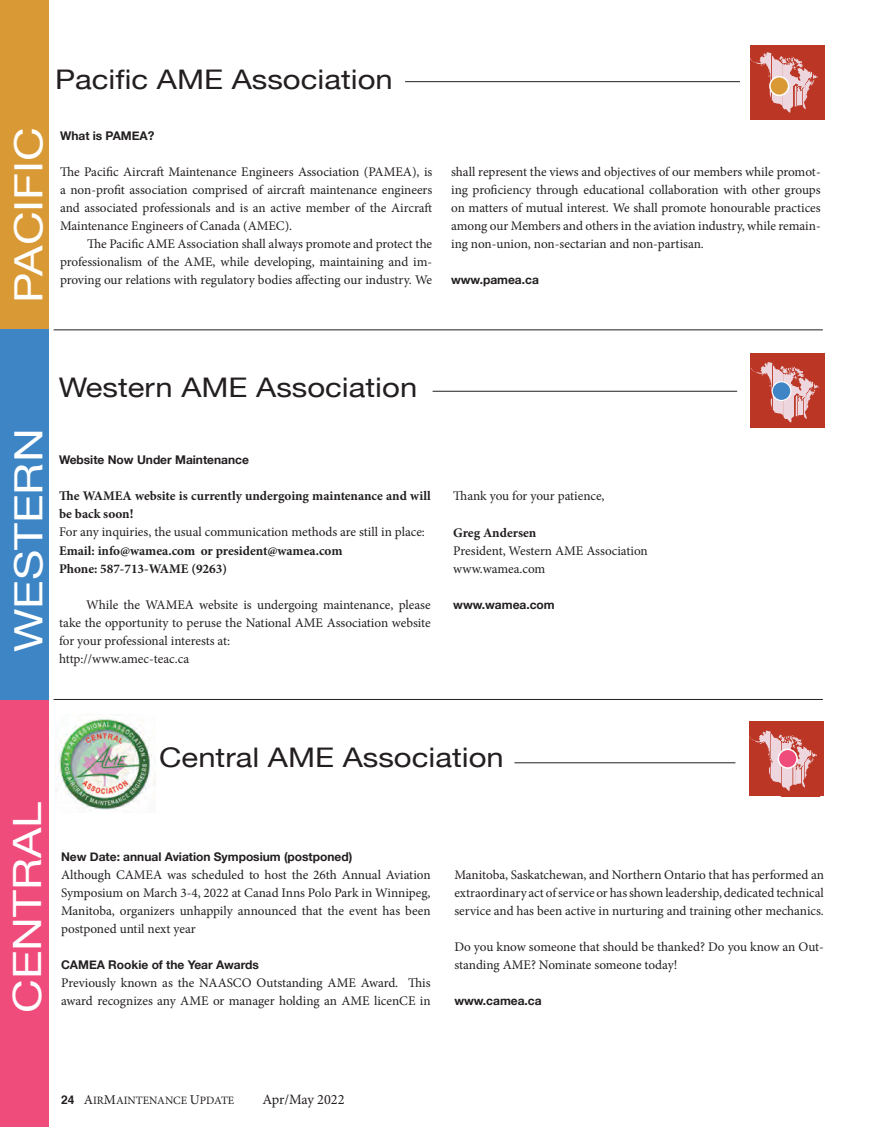
<style>
.page{position:relative;width:878px;height:1127px;background:#fff}
.page>*{position:absolute;margin:0;border:0;box-sizing:border-box;transform-origin:0 0}
.t1{font:39px "Helvetica Neue";color:#fff;scale:1.2 1}
.t2{font:27px "Helvetica Neue";color:#231f20;scale:1.15 1}
.t3{font:14.25px "Minion Pro";letter-spacing:-.01em;color:#231f20}
.AME_-_body_no_indent{font:13.2px/18px "Minion Pro";color:#231f20;text-align:justify}
.AME_-_body_indent{font:13.2px/18px "Minion Pro";color:#231f20;text-align:justify}
.AME_-_body_no_indent-2{font:700 13.2px/18px "Minion Pro";color:#231f20}
.AME_website{font:700 12px "Helvetica Neue";color:#231f20}
.AME_-_body_no_indent-3{font:700 12px "Helvetica Neue";color:#231f20}
.t4{font:11.25px "Minion Pro";color:#231f20}
.s1{font-family:"Helvetica";font-weight:700;font-size:12px}
.s2{font-size:13.5px}
</style>
<div class="page">
<div style="left:0;top:0;width:49px;height:329px;background:#d99a36"></div>
<div style="left:0;top:329px;width:49px;height:370px;background:#3e85c5"></div>
<div style="left:0;top:699px;width:49px;height:427px;background:#f04c7b"></div>
<hr style="left:514px;top:762px;width:221px;height:1px;background:#231f20">
<img style="left:55px;top:714px;width:100px;height:97px">
<svg style="left:749px;top:721px;width:73px;height:74px;background:#c86055"></svg>
<div style="left:778px;top:749px;width:19px;height:18px;background:#f04c7b;border-radius:50%"></div>
<div style="left:777px;top:748px;width:20px;height:20px;border:2px solid #fff;border-radius:50%"></div>
<hr style="left:405px;top:81px;width:335px;height:1px;background:#231f20">
<svg style="left:750px;top:45px;width:73px;height:74px;background:#c85f54"></svg>
<div style="left:770px;top:77px;width:18px;height:18px;background:#d99a36;border-radius:50%"></div>
<div style="left:769px;top:76px;width:20px;height:20px;border:2px solid #fff;border-radius:50%"></div>
<hr style="left:432px;top:391px;width:305px;height:1px;background:#231f20">
<svg style="left:750px;top:353px;width:74px;height:74px;background:#c85e53"></svg>
<div style="left:772px;top:381px;width:18px;height:19px;background:#3e85c5;border-radius:50%"></div>
<div style="left:771px;top:381px;width:20px;height:20px;border:1px solid #fff;border-radius:50%"></div>
<hr style="left:54px;top:699px;width:768px;height:1px;background:#231f20">
<hr style="left:54px;top:329px;width:768px;height:1px;background:#231f20">
<p class="t2" style="left:55px;top:60px;width:295px">Pacific AME Association</p>
<p class="t1" style="left:1px;top:302px;width:148px;rotate:-90deg">PACIFIC</p>
<p class="AME_website" style="left:60px;top:126px;width:96px">What is PAMEA?</p>
<p class="AME_-_body_no_indent" style="left:60px;top:163px;width:374px">The Pacific Aircraft Maintenance Engineers Association (PAMEA), is a non-profit association comprised of aircraft maintenance engineers and associated professionals and is an active member of the Aircraft Maintenance Engineers of Canada (AMEC).</p>
<p class="AME_-_body_indent" style="left:60px;top:235px;width:374px;text-indent:27px">The Pacific AME Association shall always promote and protect the professionalism of the AME, while developing, maintaining and im&shy;proving our relations with regulatory bodies affecting our industry. We</p>
<p class="AME_-_body_indent" style="left:451px;top:163px;width:371px">shall represent the views and objectives of our members while promot&shy;ing proficiency through educational collaboration with other groups on matters of mutual interest. We shall promote honourable practices among our Members and others in the aviation industry, while remain&shy;ing non-union, non-sectarian and non-partisan.</p>
<p class="AME_-_body_no_indent-3" style="left:451px;top:270px;width:89px">www.pamea.ca</p>
<p class="t1" style="left:1px;top:652px;width:188px;rotate:-90deg">WESTERN</p>
<p class="t2" style="left:59px;top:368px;width:313px">Western AME Association</p>
<p class="AME_website" style="left:59px;top:450px;width:191px">Website Now Under Maintenance</p>
<p class="AME_-_body_no_indent-2" style="left:59px;top:487px;width:373px">The WAMEA website is currently undergoing maintenance and will be back soon!</p>
<p class="AME_-_body_no_indent" style="left:59px;top:523px;width:367px">For any inquiries, the usual communication methods are still in place:</p>
<p class="AME_-_body_no_indent-2" style="left:59px;top:541px;width:285px">Email: info@wamea.com or president@wamea.com</p>
<p class="AME_-_body_no_indent-2" style="left:59px;top:559px;width:169px">Phone: 587-713-WAME (9263)</p>
<p class="AME_-_body_indent" style="left:59px;top:595px;width:373px;text-indent:27px">While the WAMEA website is undergoing maintenance, please take the opportunity to peruse the National AME Association website for your professional interests at:</p>
<p class="AME_-_body_no_indent" style="left:59px;top:649px;width:131px">http://www.amec-teac.ca</p>
<p class="AME_-_body_no_indent" style="left:453px;top:487px;width:153px">Thank you for your patience,</p>
<p class="AME_-_body_no_indent-2" style="left:453px;top:523px;width:84px">Greg Andersen</p>
<p class="AME_-_body_no_indent" style="left:453px;top:541px;width:196px">President, Western AME Association</p>
<p class="AME_-_body_no_indent" style="left:453px;top:559px;width:94px">www.wamea.com</p>
<p class="AME_website" style="left:453px;top:594px;width:103px">www.wamea.com</p>
<p class="t1" style="left:-1px;top:1012px;width:178px;rotate:-90deg">CENTRAL</p>
<p class="t2" style="left:159px;top:737px;width:301px">Central AME Association</p>
<p class="AME_website" style="left:61px;top:846px;width:293px">New Date: annual Aviation Symposium (postponed)</p>
<p class="AME_-_body_no_indent" style="left:61px;top:865px;width:371px">Although CAMEA was scheduled to host the 26th Annual Aviation Symposium on March 3-4, 2022 at Canad Inns Polo Park in Winnipeg, Manitoba, organizers unhappily announced that the event has been postponed until next year</p>
<p class="AME_website" style="left:61px;top:954px;width:199px">CAMEA Rookie of the Year Awards</p>
<p class="AME_-_body_no_indent" style="left:61px;top:973px;width:371px">Previously known as the NAASCO Outstanding AME Award. This award recognizes any AME or manager holding an AME licenCE in</p>
<p class="AME_-_body_no_indent" style="left:454px;top:865px;width:371px">Manitoba, Saskatchewan, and Northern Ontario that has performed an extraordinary act of service or has shown leadership, dedicated technical service and has been active in nurturing and training other mechanics.</p>
<p class="AME_-_body_no_indent" style="left:454px;top:937px;width:371px">Do you know someone that should be thanked? Do you know an Out&shy;standing AME? Nominate someone today!</p>
<p class="AME_website" style="left:454px;top:990px;width:89px">www.camea.ca</p>
<p class="t4" style="left:61px;top:1092px;width:175px"><span class="s1">24</span> <span class="s2">A</span>IR<span class="s2">M</span>AINTENANCE <span class="s2">U</span>PDATE</p>
<p class="t3" style="left:262px;top:1089px;width:84px">Apr/May 2022</p>
</div>
